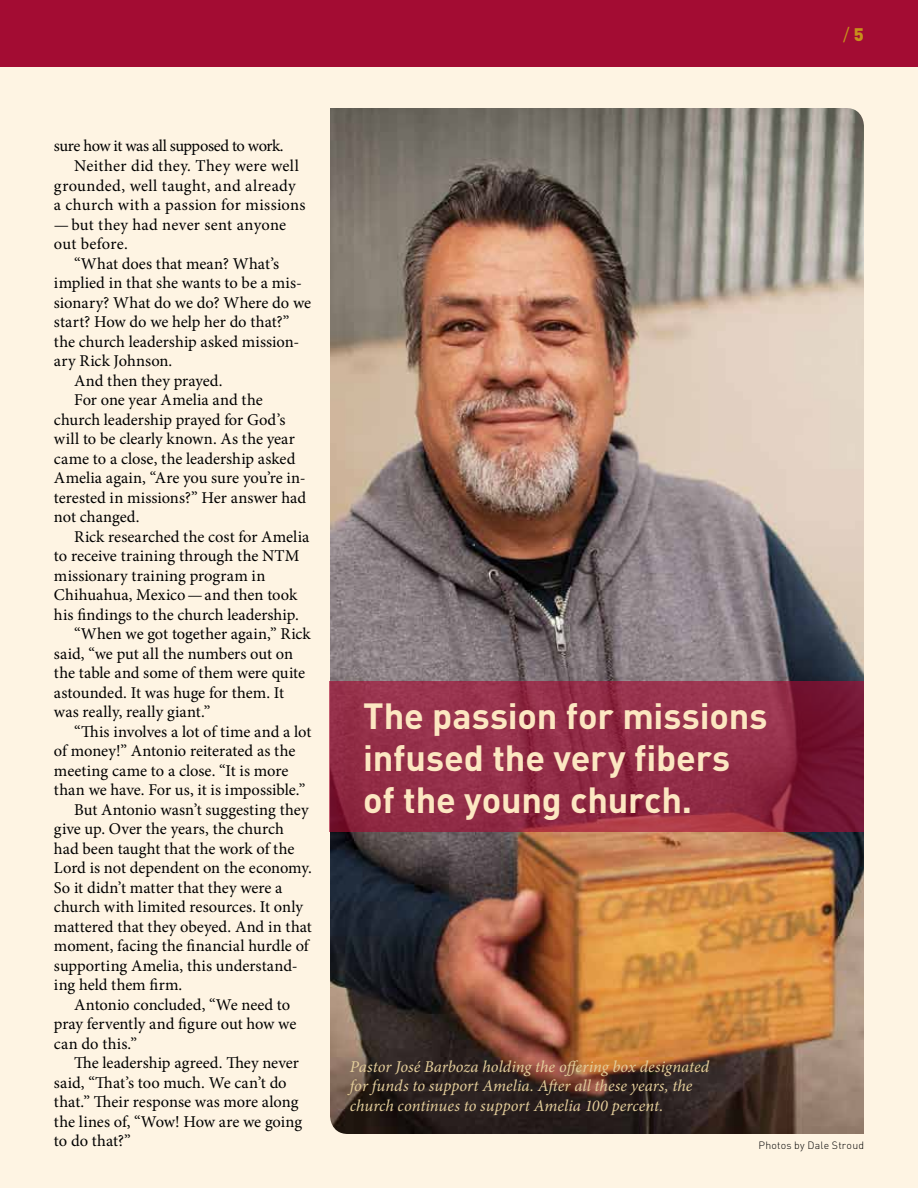
<style>
.page{position:relative;width:918px;height:1188px;background:#fef4e3}
.page>*{position:absolute;margin:0;border:0;box-sizing:border-box;transform-origin:0 0}
.t1{font:700 36px/42px "DIN Pro";letter-spacing:-.005em;color:#fce7c2}
.t2{font:18px "DIN Pro";color:#c7911b}
.t3{font:16.5px "Minion Pro";color:#000}
.t4{font:italic 16.5px/19.5px "Minion Pro";color:#e4ce9b}
.t5{font:16.5px "Minion Pro";letter-spacing:.02em;color:#000}
.t6{font:16.5px "Minion Pro";letter-spacing:-.03em;color:#000}
.t7{font:300 10.5px "DIN Pro";letter-spacing:.025em;color:#000}
.s1{font-weight:900}
</style>
<div class="page">
<div style="left:0;top:0;width:918px;height:68px;background:#a30c33"></div>
<img style="left:330px;top:108px;width:534px;height:1026px">
<svg style="left:329px;top:681px;width:535px;height:151px;fill:#932d47"></svg>
<p class="t2" style="left:843px;top:20px;width:22px">/ <span class="s1">5</span></p>
<p class="t6" style="left:54px;top:135px;width:231px">sure how it was all supposed to work.</p>
<p class="t3" style="left:74px;top:155px;width:226px">Neither did they. They were well</p>
<p class="t5" style="left:54px;top:174px;width:243px">grounded, well taught, and already</p>
<p class="t5" style="left:54px;top:194px;width:253px">a church with a passion for missions</p>
<p class="t3" style="left:54px;top:213px;width:234px">—but they had never sent anyone</p>
<p class="t3" style="left:54px;top:233px;width:75px">out before.</p>
<p class="t3" style="left:74px;top:252px;width:206px">“What does that mean? What’s</p>
<p class="t3" style="left:54px;top:272px;width:249px">implied in that she wants to be a mis-</p>
<p class="t3" style="left:54px;top:291px;width:259px">sionary? What do we do? Where do we</p>
<p class="t3" style="left:54px;top:311px;width:237px">start? How do we help her do that?”</p>
<p class="t3" style="left:54px;top:330px;width:247px">the church leadership asked mission-</p>
<p class="t3" style="left:54px;top:350px;width:120px">ary Rick Johnson.</p>
<p class="t3" style="left:74px;top:369px;width:150px">And then they prayed.</p>
<p class="t3" style="left:74px;top:389px;width:190px">For one year Amelia and the</p>
<p class="t3" style="left:54px;top:408px;width:233px">church leadership prayed for God’s</p>
<p class="t3" style="left:54px;top:428px;width:243px">will to be clearly known. As the year</p>
<p class="t3" style="left:54px;top:447px;width:243px">came to a close, the leadership asked</p>
<p class="t3" style="left:54px;top:467px;width:253px">Amelia again, “Are you sure you’re in-</p>
<p class="t3" style="left:54px;top:486px;width:254px">terested in missions?” Her answer had</p>
<p class="t3" style="left:54px;top:506px;width:87px">not changed.</p>
<p class="t3" style="left:74px;top:525px;width:237px">Rick researched the cost for Amelia</p>
<p class="t3" style="left:54px;top:545px;width:247px">to receive training through the NTM</p>
<p class="t3" style="left:54px;top:564px;width:213px">missionary training program in</p>
<p class="t3" style="left:54px;top:584px;width:245px">Chihuahua, Mexico—and then took</p>
<p class="t3" style="left:54px;top:603px;width:246px">his findings to the church leadership.</p>
<p class="t3" style="left:74px;top:623px;width:238px">“When we got together again,” Rick</p>
<p class="t3" style="left:54px;top:642px;width:241px">said, “we put all the numbers out on</p>
<p class="t3" style="left:54px;top:662px;width:253px">the table and some of them were quite</p>
<p class="t3" style="left:54px;top:681px;width:232px">astounded. It was huge for them. It</p>
<p class="t3" style="left:54px;top:701px;width:158px">was really, really giant.”</p>
<p class="t3" style="left:74px;top:720px;width:239px">“This involves a lot of time and a lot</p>
<p class="t3" style="left:54px;top:740px;width:243px">of money!” Antonio reiterated as the</p>
<p class="t3" style="left:54px;top:759px;width:236px">meeting came to a close. “It is more</p>
<p class="t3" style="left:54px;top:779px;width:253px">than we have. For us, it is impossible.”</p>
<p class="t3" style="left:74px;top:798px;width:236px">But Antonio wasn’t suggesting they</p>
<p class="t3" style="left:54px;top:818px;width:231px">give up. Over the years, the church</p>
<p class="t3" style="left:54px;top:837px;width:242px">had been taught that the work of the</p>
<p class="t3" style="left:54px;top:857px;width:259px">Lord is not dependent on the economy.</p>
<p class="t3" style="left:54px;top:876px;width:230px">So it didn’t matter that they were a</p>
<p class="t3" style="left:54px;top:896px;width:251px">church with limited resources. It only</p>
<p class="t3" style="left:54px;top:915px;width:259px">mattered that they obeyed. And in that</p>
<p class="t3" style="left:54px;top:935px;width:256px">moment, facing the financial hurdle of</p>
<p class="t3" style="left:54px;top:954px;width:245px">supporting Amelia, this understand-</p>
<p class="t3" style="left:54px;top:974px;width:130px">ing held them firm.</p>
<p class="t3" style="left:74px;top:993px;width:218px">Antonio concluded, “We need to</p>
<p class="t3" style="left:54px;top:1013px;width:244px">pray fervently and figure out how we</p>
<p class="t3" style="left:54px;top:1032px;width:85px">can do this.”</p>
<p class="t3" style="left:74px;top:1052px;width:226px">The leadership agreed. They never</p>
<p class="t3" style="left:54px;top:1071px;width:234px">said, “That’s too much. We can’t do</p>
<p class="t3" style="left:54px;top:1091px;width:246px">that.” Their response was more along</p>
<p class="t3" style="left:54px;top:1110px;width:250px">the lines of, “Wow! How are we going</p>
<p class="t3" style="left:54px;top:1130px;width:78px">to do that?”</p>
<h1 class="t1" style="left:363px;top:690px;width:406px">The passion for missions infused the very fibers of the young church.</h1>
<p class="t4" style="left:350px;top:1057px;width:361px">Pastor José Barboza holding the offering box designated for funds to support Amelia. After all these years, the church continues to support Amelia 100 percent.</p>
<p class="t7" style="left:758px;top:1137px;width:107px">Photos by Dale Stroud</p>
</div>
